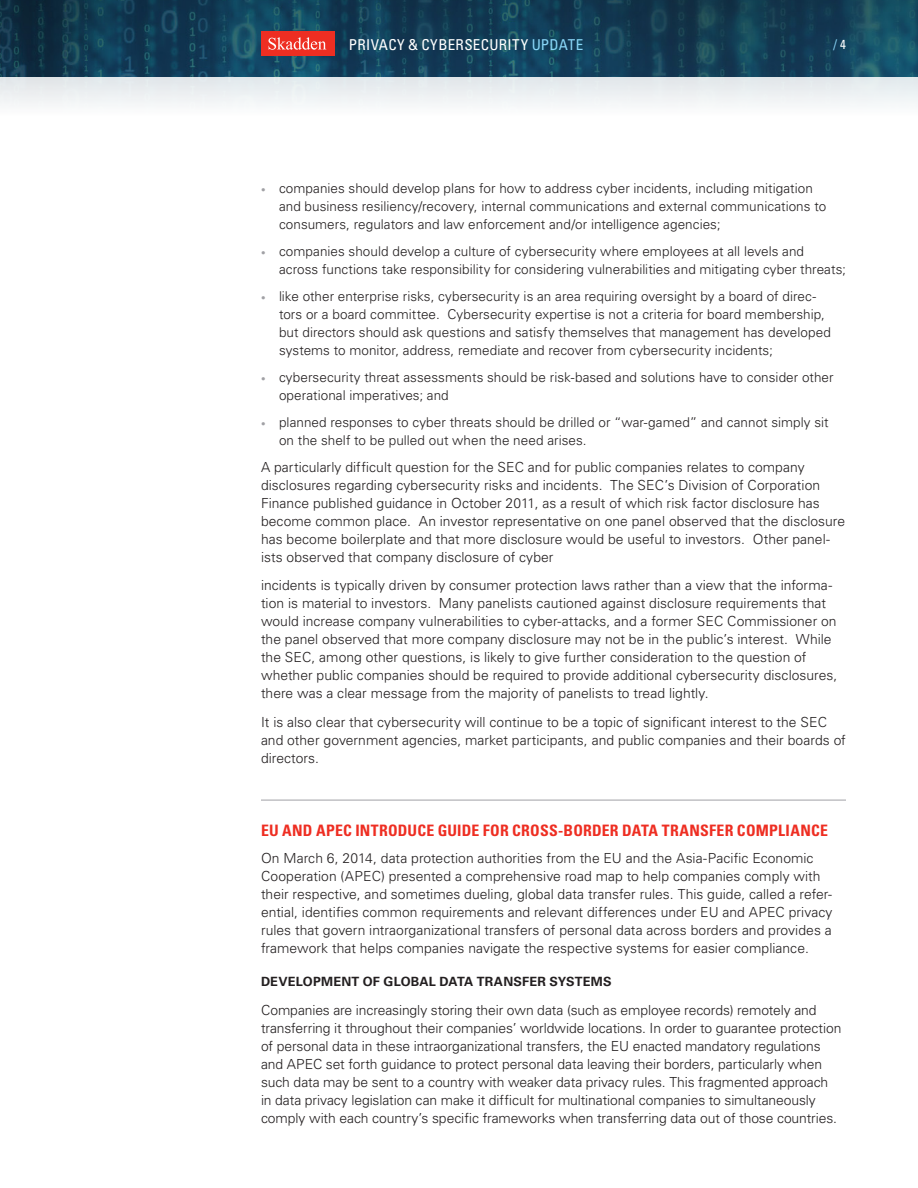
<style>
.page{position:relative;width:918px;height:1188px;background:#fff}
.page>*{position:absolute;margin:0;border:0;box-sizing:border-box;transform-origin:0 0}
.Article_Heading{font:700 condensed 15.75px "Univers LT Std";letter-spacing:.01em;color:#ee2e22}
.t1{font:condensed 15px "Univers LT Std";letter-spacing:.025em;color:#fff}
.Article_Body{font:300 13.8px/18px "Univers LT Std";color:#231f20}
.t2{font:300 13.5px/18px "Univers LT Std";letter-spacing:.005em;color:#231f20}
.t3{font:condensed 13.5px "Univers LT Std";color:#89d6f7}
.BLACK_SUBHEAD{font:700 12.75px "Univers LT Std";letter-spacing:.015em;color:#231f20}
.s1{color:#89d6f7}
.s2{font-size:13.2px;color:#fff}
.s3{font-size:9px;color:#a1a1a5}
</style>
<div class="page">
<img style="left:0;top:0;width:918px;height:104px">
<div style="left:261px;top:31px;width:73px;height:25px;background:#ee2e22"></div>
<svg style="left:268px;top:37px;width:58px;height:13px"></svg>
<hr style="left:261px;top:800px;width:585px;height:1px;background:#a1a1a5">
<p class="t1" style="left:349px;top:35px;width:236px">PRIVACY &amp; CYBERSECURITY <span class="s1">UPDATE</span></p>
<p class="t3" style="left:833px;top:36px;width:14px">/<span class="s2">4</span></p>
<p class="t2" style="left:279px;top:179px;width:549px;text-indent:-18px"><span class="s3">•</span> companies should develop plans for how to address cyber incidents, including mitigation and business resiliency/recovery, internal communications and external communications to consumers, regulators and law enforcement and/or intelligence agencies;</p>
<p class="t2" style="left:279px;top:242px;width:568px;text-indent:-18px"><span class="s3">•</span> companies should develop a culture of cybersecurity where employees at all levels and across functions take responsibility for considering vulnerabilities and mitigating cyber threats;</p>
<p class="t2" style="left:279px;top:287px;width:553px;text-indent:-18px"><span class="s3">•</span> like other enterprise risks, cybersecurity is an area requiring oversight by a board of direc&shy;tors or a board committee. Cybersecurity expertise is not a criteria for board membership, but directors should ask questions and satisfy themselves that management has developed systems to monitor, address, remediate and recover from cybersecurity incidents;</p>
<p class="t2" style="left:279px;top:368px;width:556px;text-indent:-18px"><span class="s3">•</span> cybersecurity threat assessments should be risk-based and solutions have to consider other operational imperatives; and</p>
<p class="t2" style="left:279px;top:413px;width:551px;text-indent:-18px"><span class="s3">•</span> planned responses to cyber threats should be drilled or “war-gamed” and cannot simply sit on the shelf to be pulled out when the need arises.</p>
<p class="Article_Body" style="left:261px;top:458px;width:586px">A particularly difficult question for the SEC and for public companies relates to company disclosures regarding cybersecurity risks and incidents. The SEC’s Division of Corporation Finance published guidance in October 2011, as a result of which risk factor disclosure has become common place. An investor representative on one panel observed that the disclosure has become boilerplate and that more disclosure would be useful to investors. Other panel&shy;ists observed that company disclosure of cyber</p>
<p class="Article_Body" style="left:261px;top:576px;width:578px">incidents is typically driven by consumer protection laws rather than a view that the informa&shy;tion is material to investors. Many panelists cautioned against disclosure requirements that would increase company vulnerabilities to cyber-attacks, and a former SEC Commissioner on the panel observed that more company disclosure may not be in the public’s interest. While the SEC, among other questions, is likely to give further consideration to the question of whether public companies should be required to provide additional cybersecurity disclosures, there was a clear message from the majority of panelists to tread lightly.</p>
<p class="Article_Body" style="left:261px;top:713px;width:586px">It is also clear that cybersecurity will continue to be a topic of significant interest to the SEC and other government agencies, market participants, and public companies and their boards of directors.</p>
<p class="Article_Heading" style="left:261px;top:821px;width:568px">EU AND APEC INTRODUCE GUIDE FOR CROSS-BORDER DATA TRANSFER COMPLIANCE</p>
<p class="Article_Body" style="left:261px;top:849px;width:573px">On March 6, 2014, data protection authorities from the EU and the Asia-Pacific Economic Cooperation (APEC) presented a comprehensive road map to help companies comply with their respective, and sometimes dueling, global data transfer rules. This guide, called a refer&shy;ential, identifies common requirements and relevant differences under EU and APEC privacy rules that govern intraorganizational transfers of personal data across borders and provides a framework that helps companies navigate the respective systems for easier compliance.</p>
<p class="BLACK_SUBHEAD" style="left:261px;top:974px;width:352px">DEVELOPMENT OF GLOBAL DATA TRANSFER SYSTEMS</p>
<p class="Article_Body" style="left:261px;top:1001px;width:582px">Companies are increasingly storing their own data (such as employee records) remotely and transferring it throughout their companies’ worldwide locations. In order to guarantee protection of personal data in these intraorganizational transfers, the EU enacted mandatory regulations and APEC set forth guidance to protect personal data leaving their borders, particularly when such data may be sent to a country with weaker data privacy rules. This fragmented approach in data privacy legislation can make it difficult for multinational companies to simultaneously comply with each country’s specific frameworks when transferring data out of those countries.</p>
</div>
